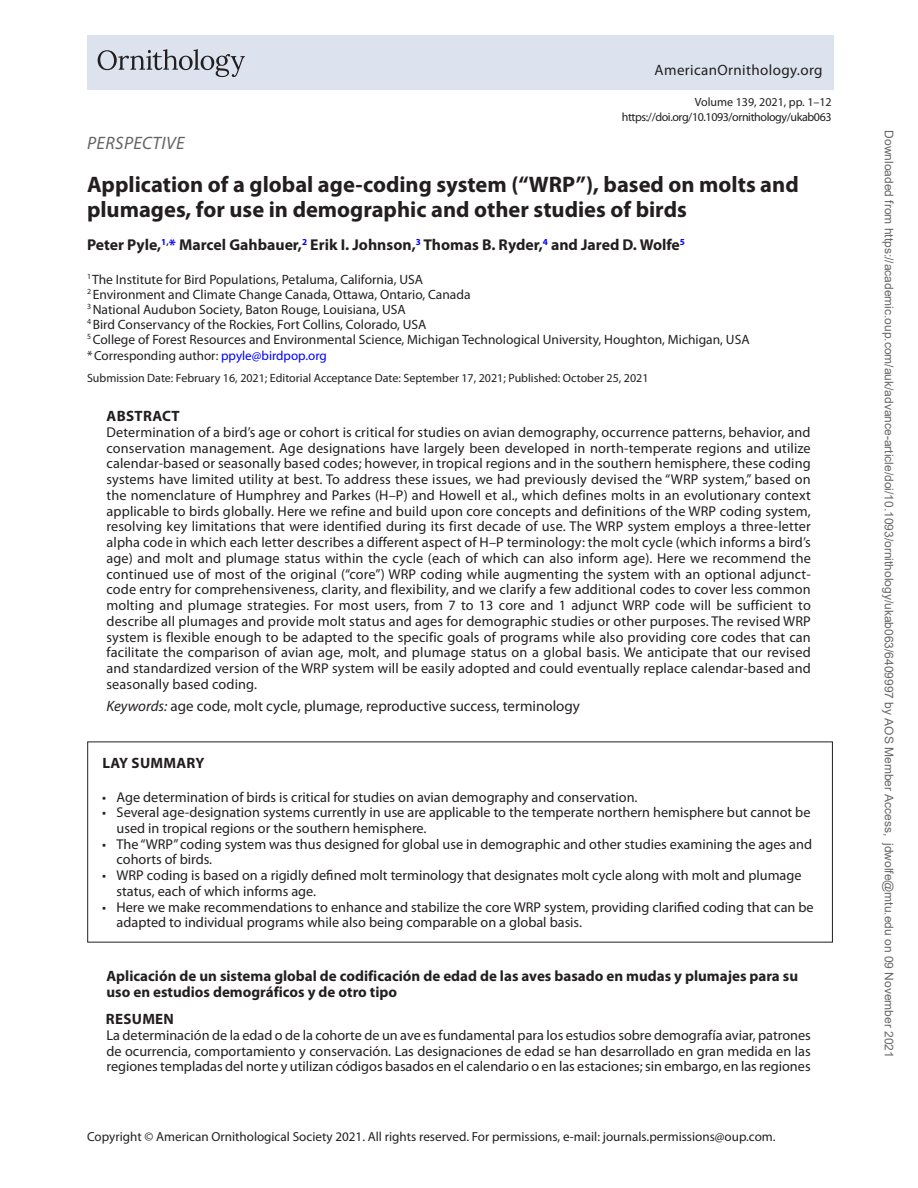
<style>
.page{position:relative;width:918px;height:1188px;background:#fff}
.page>*{position:absolute;margin:0;border:0;box-sizing:border-box;transform-origin:0 0}
.t1{font:700 22.5px/24.8px "Myriad Pro";color:#231f20}
.t2{font:italic 18px "Myriad Pro";letter-spacing:.02em;color:#636366}
.t3{font:700 15.75px "Myriad Pro";color:#231f20}
.t4{font:700 15px/15.8px "Myriad Pro";color:#231f20}
.t5{font:15px "Myriad Pro";color:#231f20}
.t6{font:700 15px "Myriad Pro";letter-spacing:.02em;color:#231f20}
.t7{font:15px "Myriad Pro";letter-spacing:.025em;color:#231f20}
.t8{font:14.25px/15.8px "Myriad Pro";color:#231f20}
.t9{font:13.5px/15px "Myriad Pro";color:#231f20}
.t10{font:13.2px "Myriad Pro";color:#231f20}
.t11{font:12px "Arial";color:#666}
.t12{font:12px "Myriad Pro";color:#231f20}
.t13{font:12px/14.2px "Myriad Pro";letter-spacing:-.035em;color:#231f20;text-align:right}
.s1{color:#00f}
.s2{font-style:italic}
</style>
<div class="page">
<div style="left:87px;top:36px;width:746px;height:54px;background:#dde3ee"></div>
<svg style="left:98px;top:49px;width:147px;height:28px"></svg>
<p class="t7" style="left:655px;top:62px;width:170px">AmericanOrnithology.org</p>
<p class="t13" style="left:622px;top:95px;width:211px">Volume 139, 2021, pp. 1–12 https://doi.org/10.1093/ornithology/ukab063</p>
<p class="t2" style="left:87px;top:132px;width:99px">PERSPECTIVE</p>
<h1 class="t1" style="left:87px;top:172px;width:713px">Application of a global age-coding system (“WRP”), based on molts and plumages, for use in demographic and other studies of birds</h1>
<p class="t3" style="left:87px;top:236px;width:600px">Peter Pyle,<sup>1</sup><sup>,</sup><span class="s1">*</span> Marcel Gahbauer,<sup>2</sup> Erik I. Johnson,<sup>3</sup> Thomas B. Ryder,<sup>4</sup> and Jared D. Wolfe<sup>5</sup></p>
<p class="t9" style="left:87px;top:272px;width:664px"><sup>1</sup> The Institute for Bird Populations, Petaluma, California, USA<br><sup>2</sup> Environment and Climate Change Canada, Ottawa, Ontario, Canada<br><sup>3</sup> National Audubon Society, Baton Rouge, Louisiana, USA<br><sup>4</sup> Bird Conservancy of the Rockies, Fort Collins, Colorado, USA<br><sup>5</sup> College of Forest Resources and Environmental Science, Michigan Technological University, Houghton, Michigan, USA</p>
<p class="t10" style="left:87px;top:348px;width:241px">*Corresponding author: <span class="s1">ppyle@birdpop.org</span></p>
<p class="t12" style="left:87px;top:372px;width:563px">Submission Date: February 16, 2021; Editorial Acceptance Date: September 17, 2021; Published: October 25, 2021</p>
<p class="t6" style="left:107px;top:408px;width:75px">ABSTRACT</p>
<p class="t8" style="left:106px;top:425px;width:706px;text-align:justify">Determination of a bird’s age or cohort is critical for studies on avian demography, occurrence patterns, behavior, and conservation management. Age designations have largely been developed in north-temperate regions and utilize calendar-based or seasonally based codes; however, in tropical regions and in the southern hemisphere, these coding systems have limited utility at best. To address these issues, we had previously devised the “WRP system,” based on the nomenclature of Humphrey and Parkes (H–P) and Howell et al., which defines molts in an evolutionary context applicable to birds globally. Here we refine and build upon core concepts and definitions of the WRP coding system, resolving key limitations that were identified during its first decade of use. The WRP system employs a three-letter alpha code in which each letter describes a different aspect of H–P terminology: the molt cycle (which informs a bird’s age) and molt and plumage status within the cycle (each of which can also inform age). Here we recommend the continued use of most of the original (“core”) WRP coding while augmenting the system with an optional adjunct&shy;code entry for comprehensiveness, clarity, and flexibility, and we clarify a few additional codes to cover less common molting and plumage strategies. For most users, from 7 to 13 core and 1 adjunct WRP code will be sufficient to describe all plumages and provide molt status and ages for demographic studies or other purposes. The revised WRP system is flexible enough to be adapted to the specific goals of programs while also providing core codes that can facilitate the comparison of avian age, molt, and plumage status on a global basis. We anticipate that our revised and standardized version of the WRP system will be easily adopted and could eventually replace calendar-based and seasonally based coding.</p>
<p class="t5" style="left:106px;top:697px;width:475px"><span class="s2">Keywords:</span> age code, molt cycle, plumage, reproductive success, terminology</p>
<p class="t6" style="left:102px;top:754px;width:104px">LAY SUMMARY</p>
<p class="t8" style="left:102px;top:789px;width:537px">• Age determination of birds is critical for studies on avian demography and conservation.</p>
<p class="t8" style="left:117px;top:805px;width:695px;text-indent:-14px">• Several age-designation systems currently in use are applicable to the temperate northern hemisphere but cannot be used in tropical regions or the southern hemisphere.</p>
<p class="t8" style="left:117px;top:836px;width:697px;text-indent:-14px">• The “WRP” coding system was thus designed for global use in demographic and other studies examining the ages and cohorts of birds.</p>
<p class="t8" style="left:117px;top:868px;width:686px;text-indent:-14px">• WRP coding is based on a rigidly defined molt terminology that designates molt cycle along with molt and plumage status, each of which informs age.</p>
<p class="t8" style="left:117px;top:899px;width:699px;text-indent:-14px">• Here we make recommendations to enhance and stabilize the core WRP system, providing clarified coding that can be adapted to individual programs while also being comparable on a global basis.</p>
<p class="t4" style="left:106px;top:969px;width:693px">Aplicación de un sistema global de codificación de edad de las aves basado en mudas y plumajes para su uso en estudios demográficos y de otro tipo</p>
<p class="t6" style="left:106px;top:1011px;width:70px">RESUMEN</p>
<p class="t8" style="left:106px;top:1028px;width:706px;text-align:justify">La determinación de la edad o de la cohorte de un ave es fundamental para los estudios sobre demografía aviar, patrones de ocurrencia, comportamiento y conservación. Las designaciones de edad se han desarrollado en gran medida en las regiones templadas del norte y utilizan códigos basados en el calendario o en las estaciones; sin embargo, en las regiones</p>
<p class="t10" style="left:87px;top:1130px;width:690px">Copyright © American Ornithological Society 2021. All rights reserved. For permissions, e-mail: journals.permissions@oup.com.</p>
<p class="t11" style="left:893px;top:130px;width:929px;rotate:90deg">Downloaded from https://academic.oup.com/auk/advance-article/doi/10.1093/ornithology/ukab063/6409997 by AOS Member Access, jdwolfe@mtu.edu on 09 November 2021</p>
</div>
